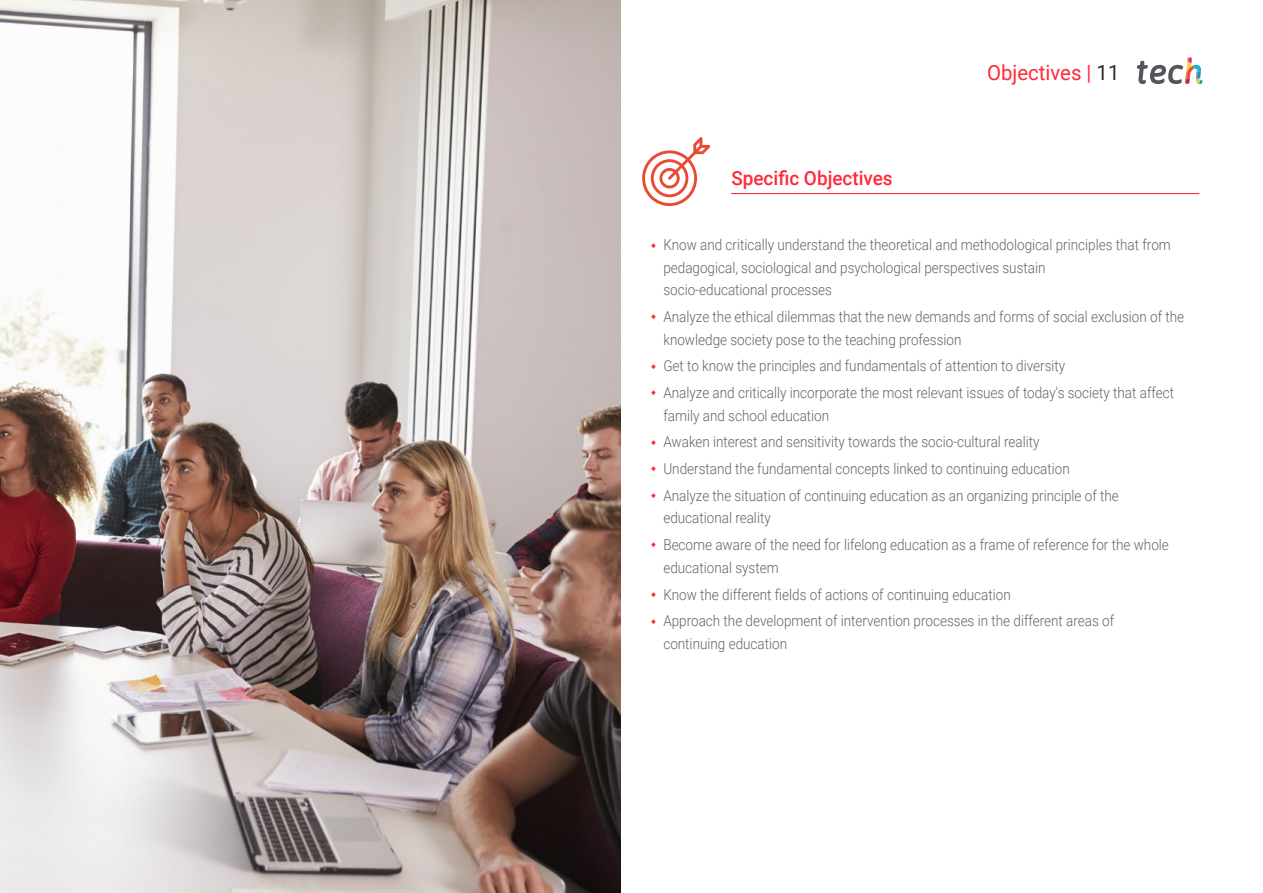
<style>
.page{position:relative;width:1263px;height:893px;background:#fff}
.page>*{position:absolute;margin:0;border:0;box-sizing:border-box;transform-origin:0 0}
.t1{font:21px "Roboto";color:#ff293a}
.t2{font:500 19.5px "Roboto";color:#ff293a}
.t3{font:300 15px/26.7px "Roboto";color:#61646a;scale:.9 1}
.s1{color:#312e20}
</style>
<div class="page">
<svg style="left:642px;top:137px;width:68px;height:69px"></svg>
<hr style="left:731px;top:193px;width:468px;height:1px;background:#ff293a">
<svg style="left:1137px;top:57px;width:65px;height:27px"></svg>
<img style="left:0;top:0;width:621px;height:893px">
<h2 class="t2" style="left:731px;top:165px;width:163px">Specific Objectives</h2>
<h1 class="t1" style="left:987px;top:57px;width:134px">Objectives | <span class="s1">11</span></h1>
<p class="t3" style="left:663px;top:233px;width:565px;line-height:22.5px">Know and critically understand the theoretical and methodological principles that from pedagogical, sociological and psychological perspectives sustain<br>socio-educational processes</p>
<p class="t3" style="left:663px;top:305px;width:580px;line-height:22.5px">Analyze the ethical dilemmas that the new demands and forms of social exclusion of the knowledge society pose to the teaching profession</p>
<p class="t3" style="left:663px;top:352px;width:569px">Get to know the principles and fundamentals of attention to diversity<br>Analyze and critically incorporate the most relevant issues of today's society that affect</p>
<p class="t3" style="left:663px;top:401px;width:508px">family and school education<br>Awaken interest and sensitivity towards the socio-cultural reality<br>Understand the fundamental concepts linked to continuing education Analyze the situation of continuing education as an organizing principle of the</p>
<p class="t3" style="left:663px;top:504px;width:563px">educational reality<br>Become aware of the need for lifelong education as a frame of reference for the whole</p>
<p class="t3" style="left:663px;top:553px;width:502px">educational system<br>Know the different fields of actions of continuing education<br>Approach the development of intervention processes in the different areas of</p>
<p class="t3" style="left:663px;top:629px;width:139px">continuing education</p>
</div>
